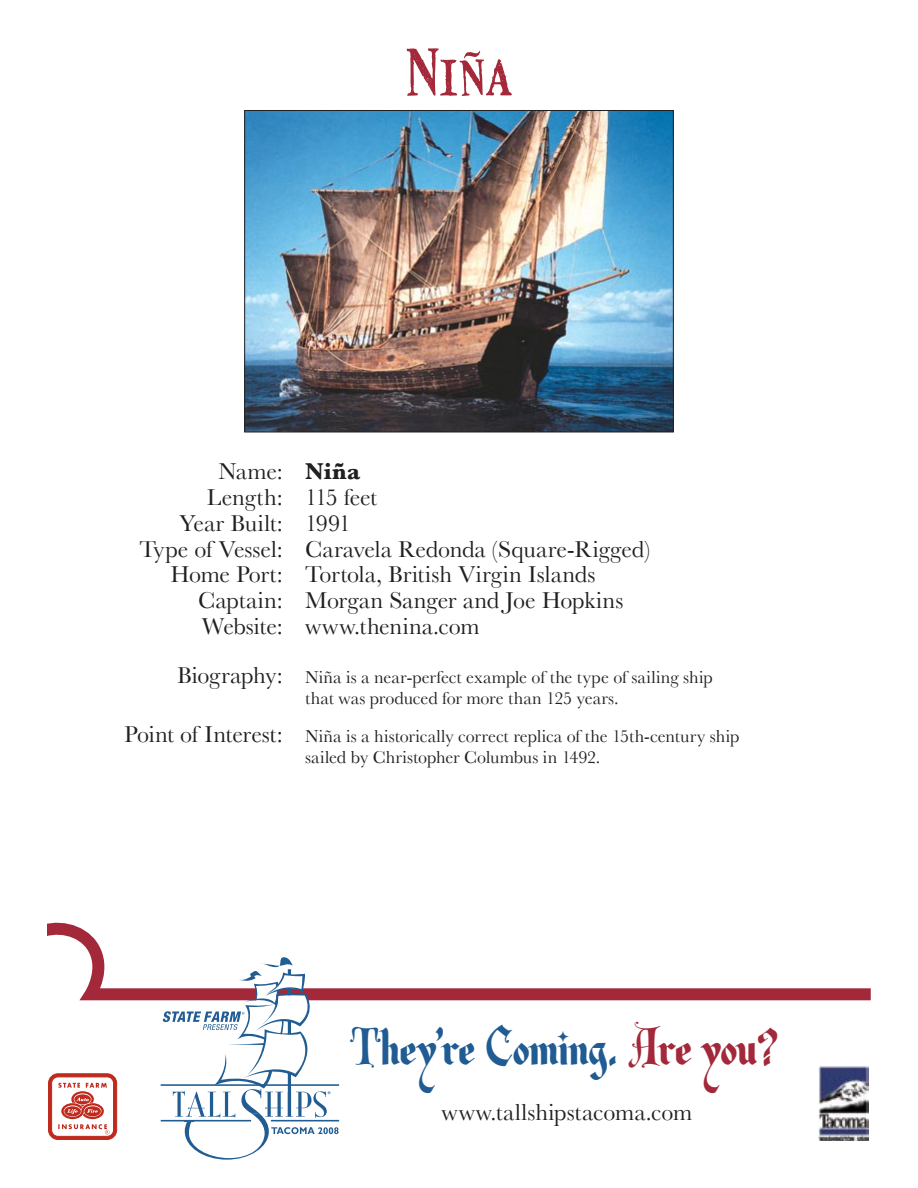
<style>
.page{position:relative;width:918px;height:1188px;background:#fff}
.page>*{position:absolute;margin:0;border:0;box-sizing:border-box;transform-origin:0 0}
.Header_Ship_Names{font:60.75px "Mailart Rubberstamp";color:#a3283a}
.t1{font:46.65px "Magic Spell JF";letter-spacing:-.005em;color:#205c93}
.Main_Listing_Text{font:24px "Baskerville";color:#20201f}
.t2{font:18px/21px "Baskerville";color:#20201f}
.s1{font-weight:700}
.s2{font-size:24px}
.s3{color:#a3283a}
</style>
<div class="page">
<svg style="left:47px;top:922px;width:824px;height:79px"></svg>
<img style="left:819px;top:1066px;width:49px;height:75px">
<svg style="left:48px;top:1073px;width:70px;height:67px"></svg>
<hr style="left:161px;top:1120px;width:90px;height:1px;background:#215d93">
<hr style="left:161px;top:1084px;width:178px;height:2px;background:#215d93">
<svg style="left:162px;top:957px;width:177px;height:203px"></svg>
<img style="left:246px;top:112px;width:426px;height:318px">
<div style="left:244px;top:110px;width:430px;height:322px;border:1px solid #20201f"></div>
<p class="Header_Ship_Names" style="left:405px;top:31px;width:110px">Niña</p>
<p class="Main_Listing_Text" style="left:218px;top:457px;width:143px">Name: <span class="s1">Niña</span></p>
<p class="Main_Listing_Text" style="left:207px;top:483px;width:172px">Length: 115 feet</p>
<p class="Main_Listing_Text" style="left:180px;top:509px;width:173px">Year Built: 1991</p>
<p class="Main_Listing_Text" style="left:139px;top:535px;width:512px">Type of Vessel: Caravela Redonda (Square-Rigged)</p>
<p class="Main_Listing_Text" style="left:170px;top:561px;width:427px">Home Port: Tortola, British Virgin Islands</p>
<p class="Main_Listing_Text" style="left:198px;top:586px;width:427px">Captain: Morgan Sanger and Joe Hopkins</p>
<p class="Main_Listing_Text" style="left:202px;top:612px;width:279px">Website: www.thenina.com</p>
<p class="t2" style="left:305px;top:666px;width:409px;text-indent:-128px"><span class="s2">Biography:</span> Niña is a near-perfect example of the type of sailing ship that was produced for more than 125 years.</p>
<p class="t2" style="left:305px;top:726px;width:436px;text-indent:-181px"><span class="s2">Point of Interest:</span> Niña is a historically correct replica of the 15th-century ship sailed by Christopher Columbus in 1492.</p>
<p class="t1" style="left:350px;top:1020px;width:431px">They’re Coming. <span class="s3">Are you?</span></p>
<p class="Main_Listing_Text" style="left:442px;top:1098px;width:252px">www.tallshipstacoma.com</p>
</div>
